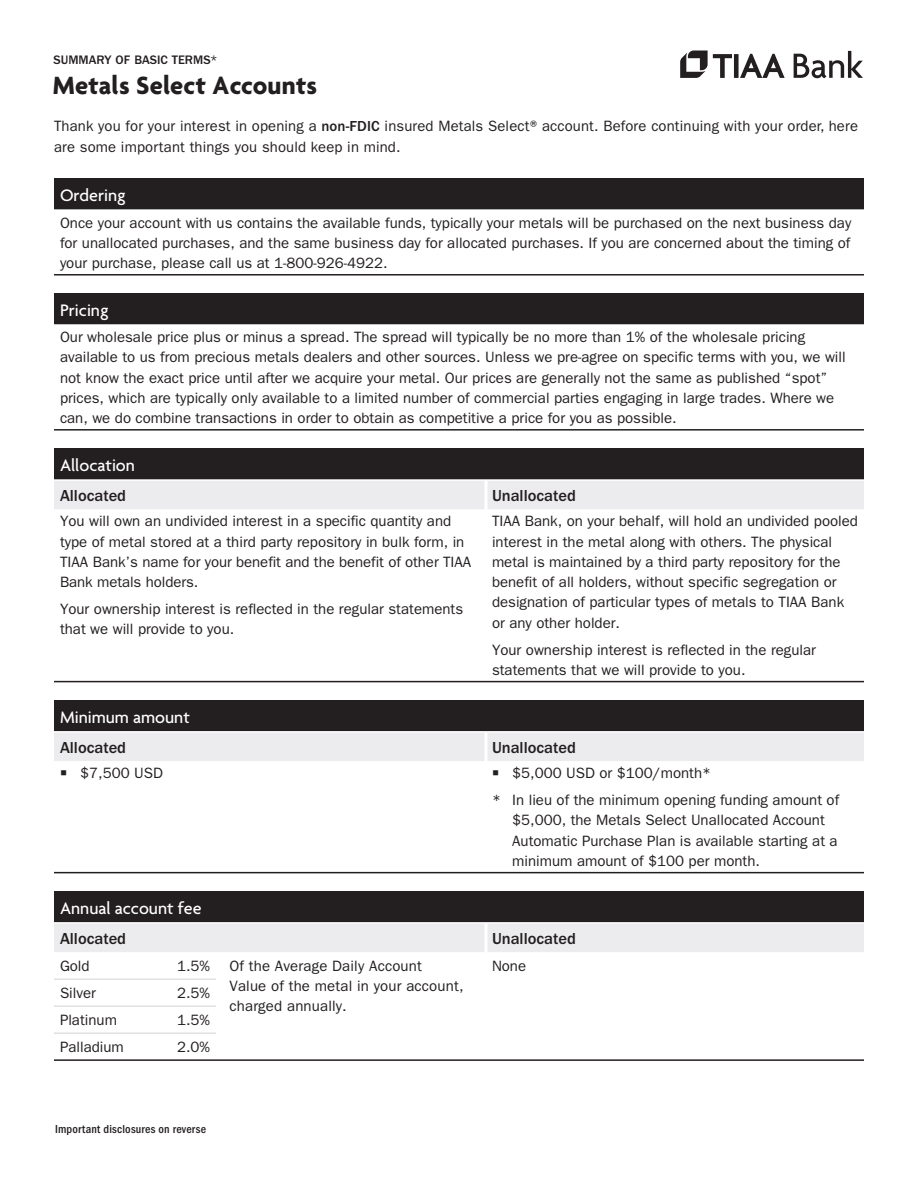
<style>
.page{position:relative;width:918px;height:1188px;background:#fff}
.page>*{position:absolute;margin:0;border:0;box-sizing:border-box;transform-origin:0 0}
.t1{font:700 27px "Agenda";letter-spacing:.01em;color:#231f20}
.copy_8_5_11{font:500 18px "Agenda";color:#fff}
.Column_Header{font:500 16.5px "ITC Franklin Gothic Std";color:#231f20}
.copy_8_5_11-2{font:15px/20.2px "ITC Franklin Gothic Std";color:#231f20}
._10_Bullet{font:15px/20.2px "ITC Franklin Gothic Std";letter-spacing:.01em;color:#231f20}
.t2{font:500 12.75px "ITC Franklin Gothic Std";color:#231f20}
.t3{font:500 condensed 12px "ITC Franklin Gothic Std";letter-spacing:.02em;color:#231f20}
.s1{font-weight:500}
</style>
<div class="page">
<svg style="left:680px;top:50px;width:105px;height:28px"></svg>
<svg style="left:794px;top:51px;width:69px;height:27px"></svg>
<div style="left:54px;top:179px;width:810px;height:31px;background:#231f20"></div>
<hr style="left:54px;top:209px;width:810px;height:2px;background:#fff">
<hr style="left:54px;top:274px;width:810px;height:2px;background:#231f20">
<div style="left:54px;top:294px;width:810px;height:31px;background:#231f20"></div>
<hr style="left:54px;top:324px;width:810px;height:2px;background:#fff">
<hr style="left:54px;top:429px;width:810px;height:2px;background:#231f20">
<div style="left:54px;top:449px;width:810px;height:31px;background:#231f20"></div>
<div style="left:54px;top:481px;width:810px;height:28px;background:#ececee"></div>
<hr style="left:484px;top:481px;width:4px;height:28px;background:#fff">
<hr style="left:54px;top:681px;width:432px;height:1px;background:#231f20">
<hr style="left:486px;top:681px;width:378px;height:1px;background:#231f20">
<hr style="left:54px;top:479px;width:432px;height:2px;background:#fff">
<hr style="left:486px;top:479px;width:378px;height:2px;background:#fff">
<div style="left:54px;top:700px;width:810px;height:32px;background:#231f20"></div>
<div style="left:54px;top:733px;width:810px;height:28px;background:#ececee"></div>
<hr style="left:484px;top:733px;width:4px;height:28px;background:#fff">
<hr style="left:54px;top:872px;width:432px;height:1px;background:#231f20">
<hr style="left:486px;top:872px;width:378px;height:1px;background:#231f20">
<hr style="left:54px;top:731px;width:432px;height:2px;background:#fff">
<hr style="left:486px;top:731px;width:378px;height:2px;background:#fff">
<div style="left:54px;top:891px;width:810px;height:32px;background:#231f20"></div>
<div style="left:54px;top:924px;width:810px;height:28px;background:#ececee"></div>
<hr style="left:484px;top:924px;width:4px;height:28px;background:#fff">
<hr style="left:54px;top:1059px;width:108px;height:2px;background:#231f20">
<hr style="left:162px;top:1059px;width:54px;height:2px;background:#231f20">
<hr style="left:216px;top:1059px;width:270px;height:2px;background:#231f20">
<hr style="left:486px;top:1059px;width:378px;height:2px;background:#231f20">
<hr style="left:54px;top:922px;width:108px;height:2px;background:#fff">
<hr style="left:162px;top:922px;width:54px;height:2px;background:#fff">
<hr style="left:216px;top:922px;width:270px;height:2px;background:#fff">
<hr style="left:486px;top:922px;width:378px;height:2px;background:#fff">
<hr style="left:54px;top:979px;width:108px;height:1px;background:#d1d2d4">
<hr style="left:162px;top:979px;width:54px;height:1px;background:#d1d2d4">
<hr style="left:54px;top:1006px;width:108px;height:1px;background:#d1d2d4">
<hr style="left:162px;top:1006px;width:54px;height:1px;background:#d1d2d4">
<hr style="left:54px;top:1033px;width:108px;height:1px;background:#d1d2d4">
<hr style="left:162px;top:1033px;width:54px;height:1px;background:#d1d2d4">
<p class="t2" style="left:53px;top:52px;width:166px">SUMMARY OF BASIC TERMS*</p>
<p class="t1" style="left:53px;top:70px;width:266px">Metals Select Accounts</p>
<p class="copy_8_5_11-2" style="left:54px;top:116px;width:806px">Thank you for your interest in opening a <span class="s1">non-FDIC</span> insured Metals Select® account. Before continuing with your order, here are some important things you should keep in mind.</p>
<p class="copy_8_5_11" style="left:60px;top:185px;width:67px">Ordering</p>
<p class="copy_8_5_11-2" style="left:60px;top:212px;width:793px;text-align:justify">Once your account with us contains the available funds, typically your metals will be purchased on the next business day for unallocated purchases, and the same business day for allocated purchases. If you are concerned about the timing of your purchase, please call us at 1-800-926-4922.</p>
<p class="copy_8_5_11" style="left:60px;top:300px;width:50px">Pricing</p>
<p class="copy_8_5_11-2" style="left:60px;top:327px;width:787px">Our wholesale price plus or minus a spread. The spread will typically be no more than 1% of the wholesale pricing available to us from precious metals dealers and other sources. Unless we pre-agree on specific terms with you, we will not know the exact price until after we acquire your metal. Our prices are generally not the same as published “spot” prices, which are typically only available to a limited number of commercial parties engaging in large trades. Where we can, we do combine transactions in order to obtain as competitive a price for you as possible.</p>
<p class="copy_8_5_11" style="left:60px;top:455px;width:77px">Allocation</p>
<p class="Column_Header" style="left:60px;top:486px;width:68px">Allocated</p>
<p class="Column_Header" style="left:492px;top:486px;width:85px">Unallocated</p>
<p class="copy_8_5_11-2" style="left:60px;top:511px;width:413px">You will own an undivided interest in a specific quantity and type of metal stored at a third party repository in bulk form, in TIAA Bank’s name for your benefit and the benefit of other TIAA Bank metals holders.</p>
<p class="copy_8_5_11-2" style="left:60px;top:599px;width:405px">Your ownership interest is reflected in the regular statements that we will provide to you.</p>
<p class="copy_8_5_11-2" style="left:492px;top:511px;width:368px">TIAA Bank, on your behalf, will hold an undivided pooled interest in the metal along with others. The physical metal is maintained by a third party repository for the benefit of all holders, without specific segregation or designation of particular types of metals to TIAA Bank or any other holder.</p>
<p class="copy_8_5_11-2" style="left:492px;top:639px;width:325px">Your ownership interest is reflected in the regular statements that we will provide to you.</p>
<p class="copy_8_5_11" style="left:60px;top:707px;width:131px">Minimum amount</p>
<p class="Column_Header" style="left:60px;top:738px;width:68px">Allocated</p>
<p class="Column_Header" style="left:492px;top:738px;width:85px">Unallocated</p>
<p class="copy_8_5_11-2" style="left:80px;top:763px;width:84px">$7,500 USD</p>
<p class="copy_8_5_11-2" style="left:512px;top:763px;width:200px">$5,000 USD or $100/month*</p>
<p class="copy_8_5_11-2" style="left:512px;top:790px;width:328px;text-indent:-20px">* In lieu of the minimum opening funding amount of $5,000, the Metals Select Unallocated Account Automatic Purchase Plan is available starting at a minimum amount of $100 per month.</p>
<p class="copy_8_5_11" style="left:60px;top:898px;width:143px">Annual account fee</p>
<p class="Column_Header" style="left:60px;top:929px;width:68px">Allocated</p>
<p class="Column_Header" style="left:492px;top:929px;width:85px">Unallocated</p>
<p class="_10_Bullet" style="left:60px;top:956px;width:31px">Gold</p>
<p class="_10_Bullet" style="left:177px;top:956px;width:35px">1.5%</p>
<p class="_10_Bullet" style="left:230px;top:956px;width:236px">Of the Average Daily Account<br>Value of the metal in your account, charged annually.</p>
<p class="_10_Bullet" style="left:492px;top:956px;width:36px">None</p>
<p class="_10_Bullet" style="left:60px;top:983px;width:38px">Silver</p>
<p class="_10_Bullet" style="left:177px;top:983px;width:35px">2.5%</p>
<p class="_10_Bullet" style="left:60px;top:1010px;width:59px">Platinum</p>
<p class="_10_Bullet" style="left:177px;top:1010px;width:35px">1.5%</p>
<p class="_10_Bullet" style="left:60px;top:1037px;width:65px">Palladium</p>
<p class="_10_Bullet" style="left:177px;top:1037px;width:35px">2.0%</p>
<p class="t3" style="left:55px;top:1122px;width:152px">Important disclosures on reverse</p>
</div>
